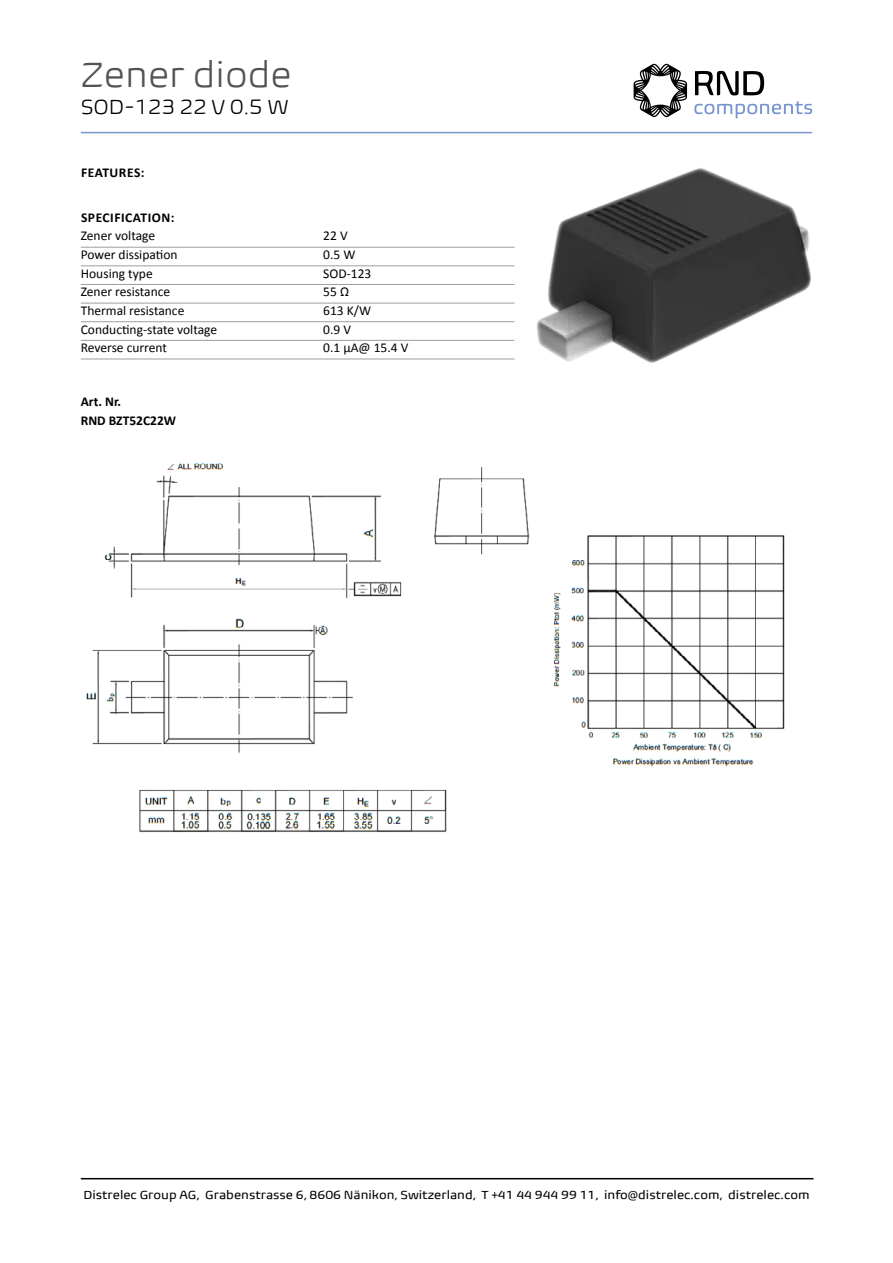
<style>
.page{position:relative;width:893px;height:1263px;background:#fff}
.page>*{position:absolute;margin:0;border:0;box-sizing:border-box;transform-origin:0 0}
.t1{font:300 36px "Biome Pro";color:#535355}
.t2{font:300 21px "Biome Pro";color:#000}
.t3{font:13.5px "Calibri";color:#000}
.t4{font:700 13.5px "Calibri";letter-spacing:.025em;color:#000}
.t5{font:700 13.5px/18.6px "Calibri";color:#000}
.t6{font:12px "Biome Pro";color:#000}
</style>
<div class="page">
<hr style="left:81px;top:1178px;width:732px;height:1px;background:#000">
<hr style="left:81px;top:247px;width:242px;height:1px;background:#9c9ea0">
<hr style="left:323px;top:247px;width:191px;height:1px;background:#9c9ea0">
<hr style="left:81px;top:265px;width:242px;height:1px;background:#9c9ea0">
<hr style="left:323px;top:265px;width:191px;height:1px;background:#9c9ea0">
<hr style="left:81px;top:284px;width:242px;height:1px;background:#9c9ea0">
<hr style="left:323px;top:284px;width:191px;height:1px;background:#9c9ea0">
<hr style="left:81px;top:303px;width:242px;height:1px;background:#9c9ea0">
<hr style="left:323px;top:303px;width:191px;height:1px;background:#9c9ea0">
<hr style="left:81px;top:321px;width:242px;height:1px;background:#9c9ea0">
<hr style="left:323px;top:321px;width:191px;height:1px;background:#9c9ea0">
<hr style="left:81px;top:340px;width:242px;height:1px;background:#9c9ea0">
<hr style="left:323px;top:340px;width:191px;height:1px;background:#9c9ea0">
<hr style="left:81px;top:359px;width:242px;height:1px;background:#9c9ea0">
<hr style="left:323px;top:359px;width:191px;height:1px;background:#9c9ea0">
<svg style="left:694px;top:101px;width:118px;height:17px"></svg>
<svg style="left:695px;top:71px;width:69px;height:24px"></svg>
<svg style="left:634px;top:64px;width:53px;height:53px"></svg>
<img style="left:536px;top:168px;width:275px;height:195px">
<img style="left:86px;top:463px;width:699px;height:370px">
<hr style="left:81px;top:132px;width:731px;height:1px;background:#7895cf">
<h1 class="t1" style="left:81px;top:51px;width:212px">Zener diode</h1>
<h2 class="t2" style="left:81px;top:94px;width:209px">SOD-123 22 V 0.5 W</h2>
<p class="t4" style="left:81px;top:164px;width:65px">FEATURES:</p>
<p class="t4" style="left:81px;top:209px;width:95px">SPECIFICATION:</p>
<p class="t3" style="left:81px;top:227px;width:76px">Zener voltage</p>
<p class="t3" style="left:323px;top:227px;width:26px">22 V</p>
<p class="t3" style="left:81px;top:246px;width:98px">Power dissipation</p>
<p class="t3" style="left:323px;top:246px;width:34px">0.5 W</p>
<p class="t3" style="left:81px;top:265px;width:73px">Housing type</p>
<p class="t3" style="left:323px;top:265px;width:50px">SOD-123</p>
<p class="t3" style="left:81px;top:283px;width:91px">Zener resistance</p>
<p class="t3" style="left:323px;top:283px;width:27px">55 Ω</p>
<p class="t3" style="left:81px;top:302px;width:105px">Thermal resistance</p>
<p class="t3" style="left:323px;top:302px;width:49px">613 K/W</p>
<p class="t3" style="left:81px;top:321px;width:138px">Conducting-state voltage</p>
<p class="t3" style="left:323px;top:321px;width:29px">0.9 V</p>
<p class="t3" style="left:81px;top:339px;width:88px">Reverse current</p>
<p class="t3" style="left:323px;top:339px;width:87px">0.1 µA@ 15.4 V</p>
<p class="t5" style="left:81px;top:392px;width:97px">Art. Nr.<br>RND BZT52C22W</p>
<p class="t6" style="left:83px;top:1187px;width:728px">Distrelec Group AG, Grabenstrasse 6, 8606 Nänikon, Switzerland, T +41 44 944 99 11, info@distrelec.com, distrelec.com</p>
</div>
